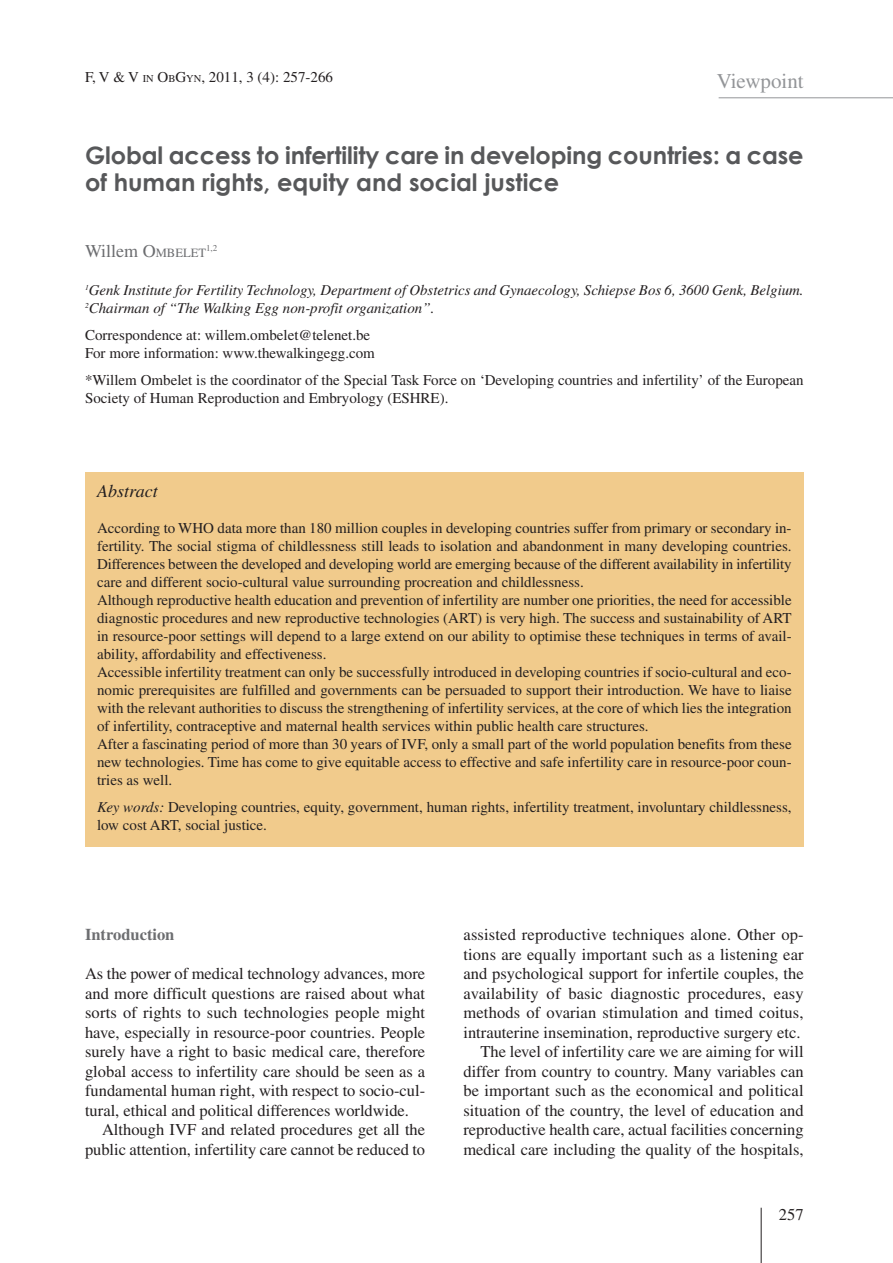
<style>
.page{position:relative;width:893px;height:1263px;background:#fff}
.page>*{position:absolute;margin:0;border:0;box-sizing:border-box;transform-origin:0 0}
.t1{font:700 24px/27px "Century Gothic";letter-spacing:-.005em;color:#57585a}
.t2{font:21px "Times";color:#939598}
.t3{font:18px "Times";color:#6c6d70}
.t4{font:italic 18px "Times";color:#231f20}
.t5{font:16.5px/19.5px "Times";color:#231f20;text-align:right}
.t6{font:700 16.5px "Times";color:#6c6d70}
.t7{font:15px/18px "Times";color:#231f20}
.t8{font:italic 15px/18px "Times";color:#231f20}
.t9{font:9px "Times";color:#6c6d70}
.s1{font-size:10.5px}
.s2{font-size:12.6px}
.s3{font-style:italic}
</style>
<div class="page">
<hr style="left:761px;top:1208px;width:1px;height:55px;background:#231f20">
<div style="left:85px;top:472px;width:719px;height:374px;background:#f1cb8c"></div>
<hr style="left:719px;top:97px;width:174px;height:1px;background:#939598">
<p class="t7" style="left:85px;top:70px;width:249px">F, V &amp; V <span class="s1">IN</span> O<span class="s1">B</span>G<span class="s1">YN</span>, 2011, 3 (4): 257-266</p>
<h2 class="t2" style="left:717px;top:74px;width:88px">Viewpoint</h2>
<h1 class="t1" style="left:85px;top:141px;width:720px">Global access to infertility care in developing countries: a case of human rights, equity and social justice</h1>
<p class="t3" style="left:85px;top:245px;width:123px">Willem O<span class="s2">MBELET</span></p>
<p class="t9" style="left:206px;top:245px;width:13px">1,2</p>
<p class="t8" style="left:85px;top:282px;width:720px"><sup>1</sup>Genk Institute for Fertility Technology, Department of Obstetrics and Gynaecology, Schiepse Bos 6, 3600 Genk, Belgium.<br><sup>2</sup>Chairman of “The Walking Egg non-profit organization”.</p>
<p class="t7" style="left:85px;top:327px;width:291px">Correspondence at: willem.ombelet@telenet.be<br>For more information: www.thewalkingegg.com</p>
<p class="t7" style="left:85px;top:372px;width:720px">*Willem Ombelet is the coordinator of the Special Task Force on ‘Developing countries and infertility’ of the European<br>Society of Human Reproduction and Embryology (ESHRE).</p>
<p class="t4" style="left:97px;top:484px;width:62px">Abstract</p>
<p class="t7" style="left:97px;top:520px;width:696px">According to WHO data more than 180 million couples in developing countries suffer from primary or secondary in&shy;fertility. The social stigma of childlessness still leads to isolation and abandonment in many developing countries.<br>Differences between the developed and developing world are emerging because of the different availability in infertility care and different socio-cultural value surrounding procreation and childlessness.<br>Although reproductive health education and prevention of infertility are number one priorities, the need for accessible diagnostic procedures and new reproductive technologies (ART) is very high. The success and sustainability of ART in resource-poor settings will depend to a large extend on our ability to optimise these techniques in terms of avail&shy;ability, affordability and effectiveness.<br>Accessible infertility treatment can only be successfully introduced in developing countries if socio-cultural and eco&shy;nomic prerequisites are fulfilled and governments can be persuaded to support their introduction. We have to liaise with the relevant authorities to discuss the strengthening of infertility services, at the core of which lies the integration of infertility, contraceptive and maternal health services within public health care structures.<br>After a fascinating period of more than 30 years of IVF, only a small part of the world population benefits from these new technologies. Time has come to give equitable access to effective and safe infertility care in resource-poor coun&shy;tries as well.</p>
<p class="t7" style="left:97px;top:799px;width:696px"><span class="s3">Key words:</span> Developing countries, equity, government, human rights, infertility treatment, involuntary childlessness, low cost ART, social justice.</p>
<p class="t6" style="left:85px;top:929px;width:91px">Introduction</p>
<p class="t5" style="left:85px;top:965px;width:342px">As the power of medical technology advances, more</p>
<p class="t5" style="left:85px;top:985px;width:342px">and more difficult questions are raised about what</p>
<p class="t5" style="left:85px;top:1004px;width:342px">sorts of rights to such technologies people might</p>
<p class="t5" style="left:85px;top:1024px;width:342px">have, especially in resource-poor countries. People</p>
<p class="t5" style="left:85px;top:1043px;width:342px">surely have a right to basic medical care, therefore</p>
<p class="t5" style="left:85px;top:1063px;width:342px">global access to infertility care should be seen as a</p>
<p class="t5" style="left:85px;top:1082px;width:342px">fundamental human right, with respect to socio-cul-</p>
<p class="t5" style="left:85px;top:1102px;width:326px">tural, ethical and political differences worldwide.</p>
<p class="t5" style="left:102px;top:1121px;width:325px">Although IVF and related procedures get all the</p>
<p class="t5" style="left:85px;top:1141px;width:342px">public attention, infertility care cannot be reduced to</p>
<p class="t5" style="left:463px;top:926px;width:342px">assisted reproductive techniques alone. Other op&shy;tions are equally important such as a listening ear and psychological support for infertile couples, the availability of basic diagnostic procedures, easy methods of ovarian stimulation and timed coitus, intrauterine insemination, reproductive surgery etc.<br>The level of infertility care we are aiming for will differ from country to country. Many variables can be important such as the economical and political situation of the country, the level of education and reproductive health care, actual facilities concerning medical care including the quality of the hospitals,</p>
<p class="t5" style="left:779px;top:1206px;width:26px">257</p>
</div>
